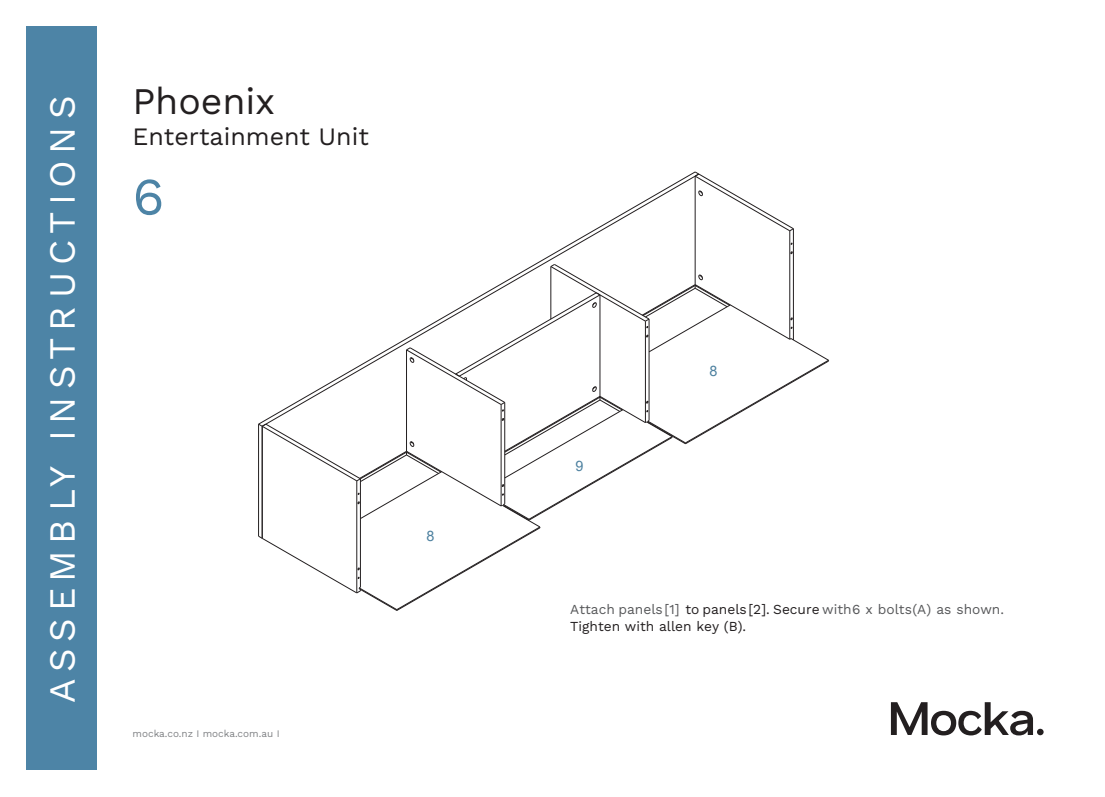
<style>
.page{position:relative;width:1105px;height:797px;background:#fff}
.page>*{position:absolute;margin:0;border:0;box-sizing:border-box;transform-origin:0 0}
.t1{font:52.5px "Work Sans";color:#4d84a6}
.t2{font:37.5px "Work Sans";letter-spacing:-.005em;color:#231f20}
.t3{font:36.88px "Work Sans";letter-spacing:.17em;color:#fff}
.t4{font:25px "Work Sans";color:#231f20}
.t5{font:14.38px "Arial";color:#4c809f}
.t6{font:13.75px/16.5px "Work Sans";color:#231f20}
.t7{font:10px "Work Sans";color:#808285}
.s1{color:#57585a}
</style>
<div class="page">
<div style="left:26px;top:27px;width:71px;height:743px;background:#4d84a6"></div>
<svg style="left:891px;top:702px;width:142px;height:33px"></svg>
<div style="left:1037px;top:728px;width:6px;height:7px;background:#231f20;border-radius:50%"></div>
<hr style="left:793px;top:229px;width:1px;height:111px;background:#231f20">
<hr style="left:789px;top:231px;width:1px;height:108px;background:#231f20">
<svg style="left:695px;top:171px;width:99px;height:60px"></svg>
<svg style="left:535px;top:174px;width:164px;height:90px"></svg>
<svg style="left:258px;top:264px;width:571px;height:347px"></svg>
<hr style="left:258px;top:424px;width:1px;height:112px;background:#231f20">
<hr style="left:262px;top:426px;width:1px;height:112px;background:#231f20">
<h3 class="t3" style="left:34px;top:702px;width:609px;rotate:-90deg">ASSEMBLY INSTRUCTIONS</h3>
<h2 class="t2" style="left:133px;top:73px;width:144px">Phoenix</h2>
<h3 class="t4" style="left:133px;top:117px;width:238px">Entertainment Unit</h3>
<h1 class="t1" style="left:133px;top:157px;width:33px">6</h1>
<p class="t7" style="left:133px;top:726px;width:149px">mocka.co.nz I mocka.com.au I</p>
<p class="t5" style="left:426px;top:525px;width:9px">8</p>
<p class="t5" style="left:576px;top:456px;width:9px">9</p>
<p class="t5" style="left:709px;top:361px;width:9px">8</p>
<p class="t6" style="left:570px;top:600px;width:435px"><span class="s1">Attach panels[1]</span> to panels[2]. Secure <span class="s1">with6 x bolts(A) as shown.<br></span>Tighten with allen key (B).</p>
</div>
